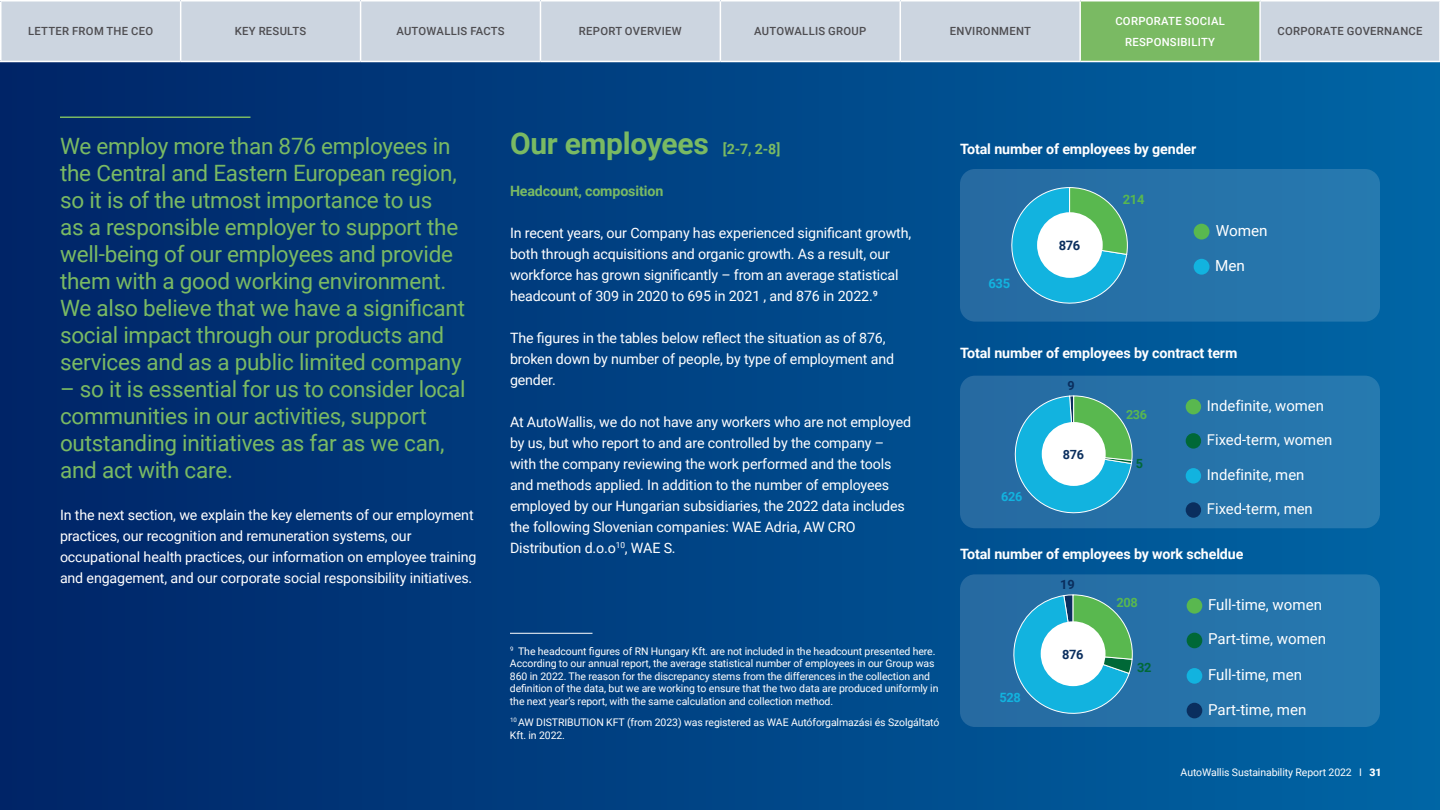
<style>
.page{position:relative;width:1440px;height:810px;background:#fff}
.page>*{position:absolute;margin:0;border:0;box-sizing:border-box;transform-origin:0 0}
.t1{font:700 30px "Roboto";letter-spacing:-.01em;color:#7aba63}
.t2{font:22.5px/27px "Roboto";letter-spacing:-.01em;color:#7aba63}
.t3{font:15.3px "Roboto";color:#fff}
.t4{font:15.08px "Roboto";color:#fff}
.t5{font:14.85px "Roboto";color:#fff}
.t6{font:14.25px/21px "Roboto";letter-spacing:-.01em;color:#fff}
.t7{font:700 14.25px "Roboto";letter-spacing:-.01em;color:#fff}
.t8{font:700 14.25px "Roboto";letter-spacing:-.01em;color:#7aba63}
.t9{font:700 12.98px "Roboto";color:#12b3df}
.t10{font:700 12.98px "Roboto";color:#59b84f}
.t11{font:700 12.98px "Roboto";color:#0a2e5e}
.t12{font:700 12.83px "Roboto";color:#0a2e5e}
.t13{font:700 12.83px "Roboto";color:#12b3df}
.t14{font:700 12.83px "Roboto";color:#59b84f}
.t15{font:700 12.83px "Roboto";color:#006837}
.t16{font:700 12.6px "Roboto";color:#0a2e5e}
.t17{font:700 12.6px "Roboto";color:#12b3df}
.t18{font:700 12.6px "Roboto";color:#59b84f}
.t19{font:700 12.6px "Roboto";color:#006837}
.t20{font:500 11.25px "Roboto";letter-spacing:.025em;color:#4e4d51}
.t21{font:500 11.25px/21px "Roboto";letter-spacing:.025em;color:#fff;text-align:center}
.t22{font:10.5px/12.6px "Roboto";letter-spacing:-.01em;color:#fff}
.s1{font-size:14.25px}
.s2{font-weight:900}
</style>
<div class="page">
<div style="left:0;top:0;width:1440px;height:810px;background:linear-gradient(to right,#002467,#0066a5)"></div>
<div style="left:2px;top:2px;width:1437px;height:59px;background:#ccd5e0"></div>
<div style="left:1080px;top:1px;width:180px;height:61px;background:#7aba63"></div>
<hr style="left:0;top:0;width:181px;height:2px;background:#fff">
<hr style="left:0;top:2px;width:2px;height:59px;background:#fff">
<hr style="left:181px;top:0;width:180px;height:2px;background:#fff">
<hr style="left:180px;top:2px;width:1px;height:59px;background:#fff">
<hr style="left:1260px;top:0;width:180px;height:2px;background:#fff">
<hr style="left:1439px;top:2px;width:1px;height:59px;background:#fff">
<hr style="left:0;top:61px;width:181px;height:1px;background:#fff">
<hr style="left:181px;top:61px;width:180px;height:1px;background:#fff">
<hr style="left:1260px;top:61px;width:180px;height:1px;background:#fff">
<hr style="left:361px;top:0;width:179px;height:2px;background:#fff">
<hr style="left:360px;top:2px;width:1px;height:59px;background:#fff">
<hr style="left:361px;top:61px;width:179px;height:1px;background:#fff">
<hr style="left:540px;top:0;width:180px;height:2px;background:#fff">
<hr style="left:540px;top:2px;width:1px;height:59px;background:#fff">
<hr style="left:540px;top:61px;width:180px;height:1px;background:#fff">
<hr style="left:720px;top:0;width:180px;height:2px;background:#fff">
<hr style="left:720px;top:2px;width:1px;height:59px;background:#fff">
<hr style="left:720px;top:61px;width:180px;height:1px;background:#fff">
<hr style="left:1080px;top:0;width:180px;height:2px;background:#fff">
<hr style="left:1259px;top:2px;width:2px;height:59px;background:#fff">
<hr style="left:1080px;top:61px;width:180px;height:1px;background:#fff">
<hr style="left:900px;top:0;width:180px;height:2px;background:#fff">
<hr style="left:900px;top:2px;width:1px;height:59px;background:#fff">
<hr style="left:1079px;top:2px;width:2px;height:59px;background:#fff">
<hr style="left:900px;top:61px;width:180px;height:1px;background:#fff">
<hr style="left:60px;top:116px;width:190px;height:2px;background:#7aba63">
<hr style="left:510px;top:633px;width:82px;height:1px;background:#fff">
<div style="left:960px;top:169px;width:420px;height:153px;background:#2674aa;border-radius:15px"></div>
<svg style="left:1011px;top:187px;width:117px;height:117px"></svg>
<div style="left:1194px;top:259px;width:16px;height:16px;background:#12b3df;border-radius:50%"></div>
<div style="left:1194px;top:224px;width:16px;height:16px;background:#59b84f;border-radius:50%"></div>
<div style="left:1037px;top:212px;width:66px;height:66px;background:#fff;border-radius:50%"></div>
<div style="left:960px;top:376px;width:420px;height:152px;background:#2674aa;border-radius:15px"></div>
<div style="left:1186px;top:399px;width:15px;height:15px;background:#59b84f;border-radius:50%"></div>
<div style="left:1186px;top:433px;width:15px;height:16px;background:#006837;border-radius:50%"></div>
<div style="left:1186px;top:468px;width:15px;height:16px;background:#12b3df;border-radius:50%"></div>
<div style="left:1186px;top:502px;width:15px;height:16px;background:#0a2e5e;border-radius:50%"></div>
<svg style="left:1014px;top:395px;width:119px;height:119px"></svg>
<div style="left:1042px;top:422px;width:64px;height:64px;background:#fff;border-radius:50%"></div>
<div style="left:960px;top:574px;width:420px;height:153px;background:#2674aa;border-radius:15px"></div>
<div style="left:1187px;top:598px;width:15px;height:16px;background:#59b84f;border-radius:50%"></div>
<div style="left:1187px;top:633px;width:15px;height:15px;background:#006837;border-radius:50%"></div>
<div style="left:1187px;top:668px;width:15px;height:16px;background:#12b3df;border-radius:50%"></div>
<div style="left:1187px;top:703px;width:15px;height:15px;background:#0a2e5e;border-radius:50%"></div>
<svg style="left:1013px;top:594px;width:120px;height:120px"></svg>
<div style="left:1041px;top:621px;width:65px;height:65px;background:#fff;border-radius:50%"></div>
<p class="t20" style="left:28px;top:23px;width:127px">LETTER FROM THE CEO</p>
<p class="t20" style="left:235px;top:23px;width:73px">KEY RESULTS</p>
<p class="t20" style="left:396px;top:23px;width:110px">AUTOWALLIS FACTS</p>
<p class="t20" style="left:579px;top:23px;width:104px">REPORT OVERVIEW</p>
<p class="t20" style="left:754px;top:23px;width:114px">AUTOWALLIS GROUP</p>
<p class="t20" style="left:950px;top:23px;width:83px">ENVIRONMENT</p>
<p class="t21" style="left:1115px;top:10px;width:111px">CORPORATE SOCIAL<br>RESPONSIBILITY</p>
<p class="t20" style="left:1277px;top:23px;width:147px">CORPORATE GOVERNANCE</p>
<p class="t2" style="left:60px;top:132px;width:407px">We employ more than 876 employees in the Central and Eastern European region, so it is of the utmost importance to us<br>as a responsible employer to support the well-being of our employees and provide them with a good working environment.<br>We also believe that we have a significant social impact through our products and services and as a public limited company</p>
<h2 class="t2" style="left:60px;top:375px;width:407px">– so it is essential for us to consider local communities in our activities, support outstanding initiatives as far as we can, and act with care.</h2>
<p class="t6" style="left:60px;top:504px;width:418px">In the next section, we explain the key elements of our employment practices, our recognition and remuneration systems, our occupational health practices, our information on employee training and engagement, and our corporate social responsibility initiatives.</p>
<h1 class="t1" style="left:510px;top:122px;width:272px">Our employees <span class="s1">[2-7, 2-8]</span></h1>
<p class="t8" style="left:510px;top:181px;width:155px">Headcount, composition</p>
<p class="t6" style="left:510px;top:222px;width:403px">In recent years, our Company has experienced significant growth, both through acquisitions and organic growth. As a result, our workforce has grown significantly – from an average statistical headcount of 309 in 2020 to 695 in 2021 , and 876 in 2022.9</p>
<p class="t6" style="left:510px;top:327px;width:386px">The figures in the tables below reflect the situation as of 876, broken down by number of people, by type of employment and gender.</p>
<p class="t6" style="left:510px;top:411px;width:403px">At AutoWallis, we do not have any workers who are not employed by us, but who report to and are controlled by the company – with the company reviewing the work performed and the tools and methods applied. In addition to the number of employees employed by our Hungarian subsidiaries, the 2022 data includes the following Slovenian companies: WAE Adria, AW CRO Distribution d.o.o<sup>10</sup>, WAE S.</p>
<p class="t5" style="left:764px;top:429px;width:52px">Women</p>
<p class="t22" style="left:510px;top:644px;width:430px"><sup>9</sup> The headcount figures of RN Hungary Kft. are not included in the headcount presented here.<br>According to our annual report, the average statistical number of employees in our Group was 860 in 2022. The reason for the discrepancy stems from the differences in the collection and definition of the data, but we are working to ensure that the two data are produced uniformly in the next year’s report, with the same calculation and collection method.</p>
<p class="t22" style="left:510px;top:715px;width:431px"><sup>10</sup> AW DISTRIBUTION KFT (from 2023) was registered as WAE Autóforgalmazási és Szolgáltató<br>Kft. in 2022.</p>
<p class="t7" style="left:960px;top:139px;width:238px">Total number of employees by gender</p>
<p class="t9" style="left:989px;top:274px;width:23px">635</p>
<p class="t11" style="left:1059px;top:236px;width:23px">876</p>
<p class="t10" style="left:1123px;top:190px;width:23px">214</p>
<p class="t3" style="left:1216px;top:219px;width:53px">Women</p>
<p class="t3" style="left:1215px;top:255px;width:31px">Men</p>
<p class="t7" style="left:960px;top:343px;width:279px">Total number of employees by contract term</p>
<p class="t17" style="left:1001px;top:488px;width:23px">626</p>
<p class="t16" style="left:1068px;top:377px;width:9px">9</p>
<p class="t16" style="left:1063px;top:445px;width:23px">876</p>
<p class="t18" style="left:1126px;top:406px;width:23px">236</p>
<p class="t19" style="left:1136px;top:455px;width:9px">5</p>
<p class="t5" style="left:1207px;top:395px;width:119px">Indefinite, women</p>
<p class="t5" style="left:1207px;top:429px;width:127px">Fixed-term, women</p>
<p class="t5" style="left:1207px;top:464px;width:99px">Indefinite, men</p>
<p class="t5" style="left:1207px;top:498px;width:107px">Fixed-term, men</p>
<p class="t7" style="left:960px;top:544px;width:285px">Total number of employees by work scheldue</p>
<p class="t13" style="left:1000px;top:688px;width:23px">528</p>
<p class="t12" style="left:1060px;top:576px;width:16px">19</p>
<p class="t12" style="left:1062px;top:645px;width:23px">876</p>
<p class="t14" style="left:1116px;top:594px;width:23px">208</p>
<p class="t15" style="left:1137px;top:659px;width:16px">32</p>
<p class="t4" style="left:1208px;top:594px;width:115px">Full-time, women</p>
<p class="t4" style="left:1208px;top:629px;width:120px">Part-time, women</p>
<p class="t4" style="left:1208px;top:664px;width:95px">Full-time, men</p>
<p class="t4" style="left:1208px;top:699px;width:100px">Part-time, men</p>
<p class="t22" style="left:1181px;top:765px;width:202px">AutoWallis Sustainability Report 2022 I <span class="s2">31</span></p>
</div>
